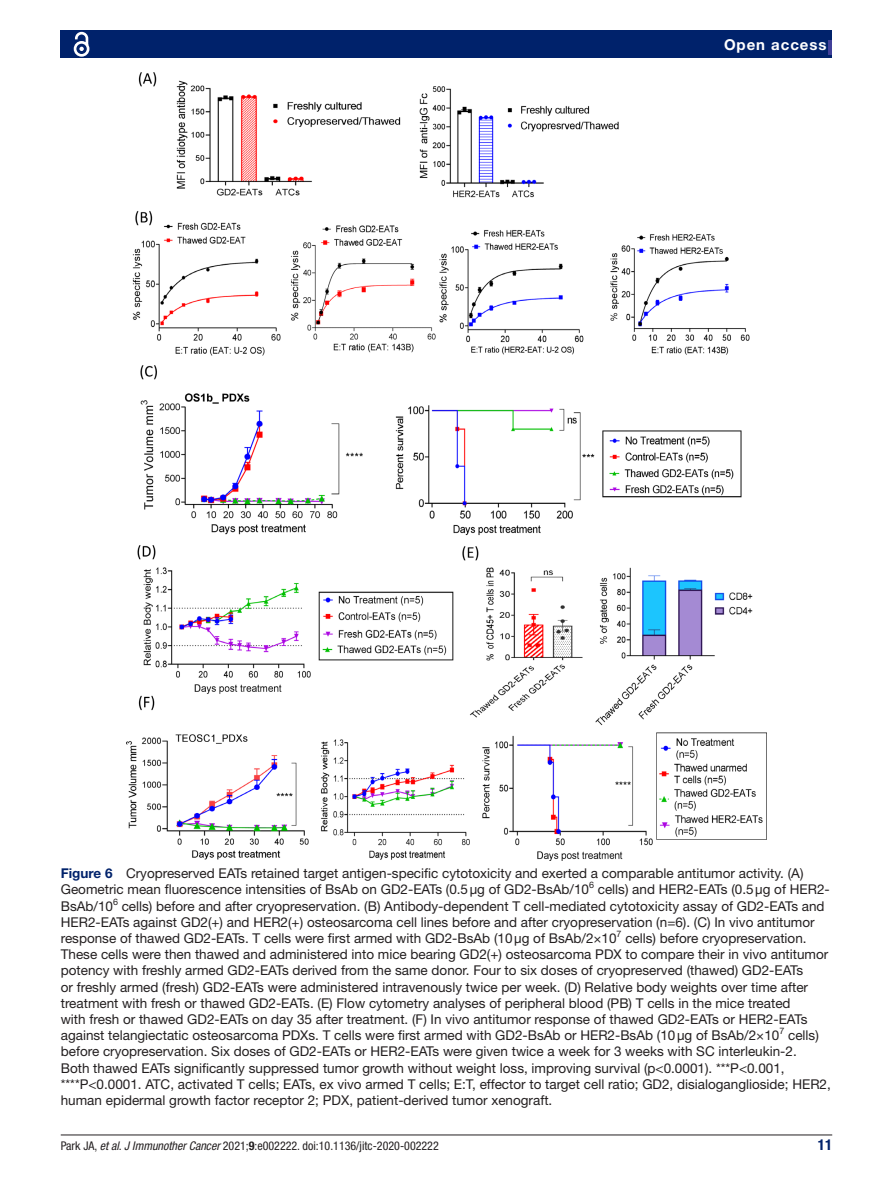
<style>
.page{position:relative;width:893px;height:1191px;background:#fff}
.page>*{position:absolute;margin:0;border:0;box-sizing:border-box;transform-origin:0 0}
.t1{font:700 15px "Helvetica Neue LT Std";letter-spacing:.065em;color:#fff}
.t2{font:700 condensed 15px "Helvetica Neue LT Std";color:#00226b}
.t3{font:13.5px/16.2px "Helvetica Neue LT Std";color:#231f20}
.t4{font:condensed 12px "Helvetica Neue LT Std";color:#231f20}
.t5{font:9px "Helvetica Neue LT Std";color:#231f20}
.s1{font-weight:700;color:#00226b}
.s2{font-style:italic}
.s3{font-weight:700}
</style>
<div class="page">
<hr style="left:61px;top:1134px;width:771px;height:1px;background:#231f20">
<div style="left:61px;top:31px;width:771px;height:27px;background:#00226b"></div>
<hr style="left:828px;top:40px;width:4px;height:15px;background:#414099">
<svg style="left:73px;top:31px;width:17px;height:26px"></svg>
<img style="left:126px;top:73px;width:641px;height:787px">
<p class="t1" style="left:724px;top:35px;width:104px">Open access</p>
<p class="t3" style="left:61px;top:865px;width:744px"><span class="s1">Figure 6</span> Cryopreserved EATs retained target antigen-specific cytotoxicity and exerted a comparable antitumor activity. (A)<br>Geometric mean fluorescence intensities of BsAb on GD2-EATs (0.5µg of GD2-BsAb/10</p>
<p class="t5" style="left:589px;top:879px;width:6px">6</p>
<p class="t3" style="left:598px;top:881px;width:233px">cells) and HER2-EATs (0.5µg of HER2-</p>
<p class="t3" style="left:61px;top:897px;width:54px">BsAb/10</p>
<p class="t5" style="left:113px;top:896px;width:6px">6</p>
<p class="t3" style="left:61px;top:897px;width:772px;text-indent:61px">cells) before and after cryopreservation. (B) Antibody-dependent T cell-mediated cytotoxicity assay of GD2-EATs and HER2-EATs against GD2(+) and HER2(+) osteosarcoma cell lines before and after cryopreservation (n=6). (C) In vivo antitumor response of thawed GD2-EATs. T cells were first armed with GD2-BsAb (10µg of BsAb/2×10<sup>7</sup> cells) before cryopreservation.<br>These cells were then thawed and administered into mice bearing GD2(+) osteosarcoma PDX to compare their in vivo antitumor potency with freshly armed GD2-EATs derived from the same donor. Four to six doses of cryopreserved (thawed) GD2-EATs<br>or freshly armed (fresh) GD2-EATs were administered intravenously twice per week. (D) Relative body weights over time after treatment with fresh or thawed GD2-EATs. (E) Flow cytometry analyses of peripheral blood (PB) T cells in the mice treated<br>with fresh or thawed GD2-EATs on day 35 after treatment. (F) In vivo antitumor response of thawed GD2-EATs or HER2-EATs against telangiectatic osteosarcoma PDXs. T cells were first armed with GD2-BsAb or HER2-BsAb (10µg of BsAb/2×10<sup>7</sup> cells) before cryopreservation. Six doses of GD2-EATs or HER2-EATs were given twice a week for 3 weeks with SC interleukin-2.<br>Both thawed EATs significantly suppressed tumor growth without weight loss, improving survival (p&lt;0.0001). ***P&lt;0.001, ****P&lt;0.0001. ATC, activated T cells; EATs, ex vivo armed T cells; E:T, effector to target cell ratio; GD2, disialoganglioside; HER2, human epidermal growth factor receptor 2; PDX, patient-derived tumor xenograft.</p>
<p class="t4" style="left:61px;top:1138px;width:380px">Park JA, <span class="s2">et al</span>. <span class="s2">J Immunother Cancer</span> 2021;<span class="s3">9</span>:e002222. doi:10.1136/jitc-2020-002222</p>
<p class="t2" style="left:818px;top:1135px;width:16px">11</p>
</div>
